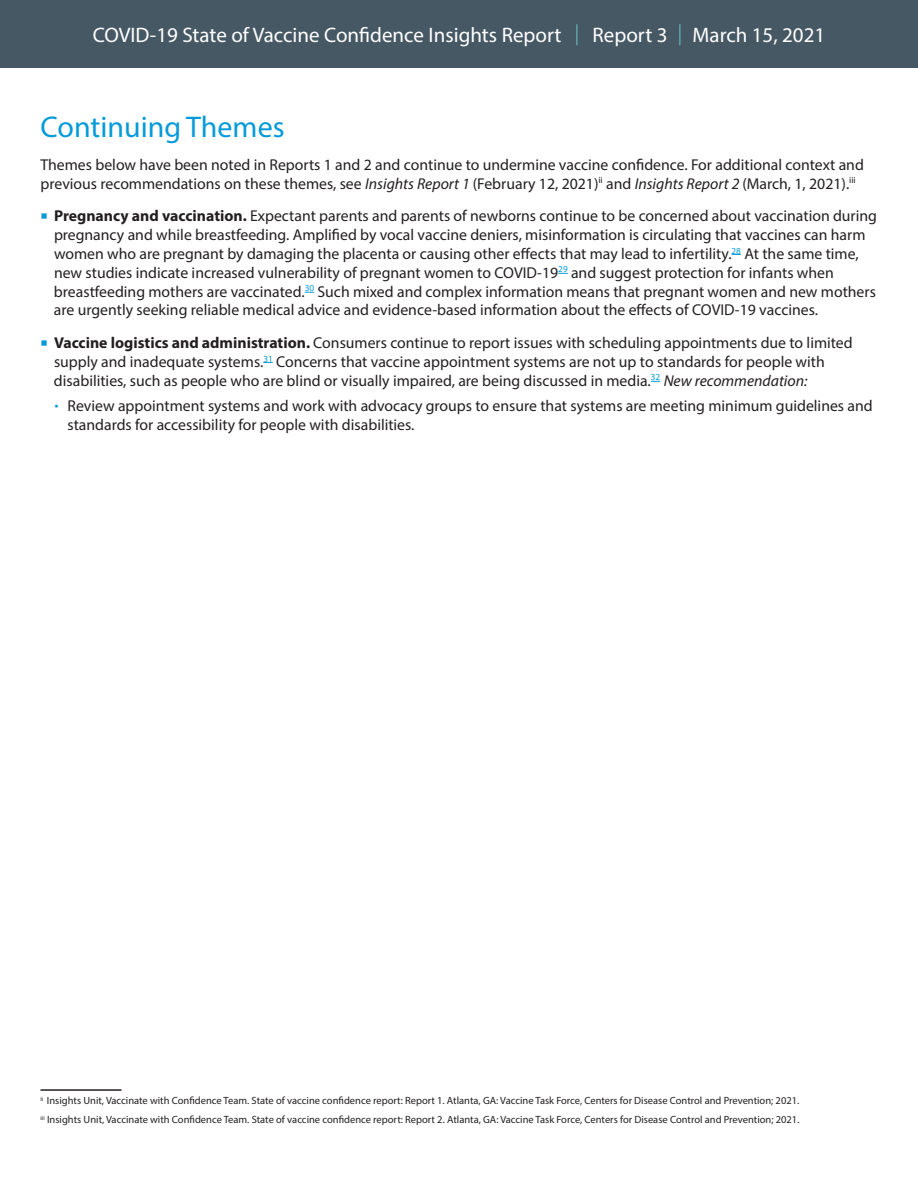
<style>
.page{position:relative;width:918px;height:1188px;background:#fff}
.page>*{position:absolute;margin:0;border:0;box-sizing:border-box;transform-origin:0 0}
.t1{font:30px "Myriad Pro";color:#069ad9}
.t2{font:21px "Myriad Pro";color:#fff}
.t3{font:15.75px/18.9px "Myriad Pro";color:#231f20}
.t4{font:10.5px/18.9px "Myriad Pro";color:#231f20}
.s1{font-weight:300;color:#6fcaca}
.s2{font-style:italic}
.s3{font-weight:700}
</style>
<div class="page">
<div style="left:0;top:0;width:918px;height:68px;background:#475865"></div>
<hr style="left:40px;top:1089px;width:82px;height:2px;background:#231f20">
<h2 class="t2" style="left:93px;top:22px;width:734px">COVID-19 State of Vaccine Confidence Insights Report <span class="s1">|</span> Report 3 <span class="s1">|</span> March 15, 2021</h2>
<h3 class="t1" style="left:40px;top:108px;width:246px">Continuing Themes</h3>
<p class="t3" style="left:40px;top:155px;width:825px">Themes below have been noted in Reports 1 and 2 and continue to undermine vaccine confidence. For additional context and previous recommendations on these themes, see <span class="s2">Insights Report 1</span> (February 12, 2021)<sup>ii</sup> and <span class="s2">Insights Report 2</span> (March, 1, 2021).<sup>iii</sup></p>
<p class="t3" style="left:54px;top:206px;width:825px"><span class="s3">Pregnancy and vaccination.</span> Expectant parents and parents of newborns continue to be concerned about vaccination during pregnancy and while breastfeeding. Amplified by vocal vaccine deniers, misinformation is circulating that vaccines can harm women who are pregnant by damaging the placenta or causing other effects that may lead to infertility.<sup>28</sup> At the same time, new studies indicate increased vulnerability of pregnant women to COVID-19<sup>29</sup> and suggest protection for infants when breastfeeding mothers are vaccinated.<sup>30</sup> Such mixed and complex information means that pregnant women and new mothers are urgently seeking reliable medical advice and evidence-based information about the effects of COVID-19 vaccines.</p>
<p class="t3" style="left:54px;top:333px;width:800px"><span class="s3">Vaccine logistics and administration.</span> Consumers continue to report issues with scheduling appointments due to limited supply and inadequate systems.<sup>31</sup> Concerns that vaccine appointment systems are not up to standards for people with disabilities, such as people who are blind or visually impaired, are being discussed in media.<sup>32</sup> <span class="s2">New recommendation:</span></p>
<p class="t3" style="left:68px;top:396px;width:807px">Review appointment systems and work with advocacy groups to ensure that systems are meeting minimum guidelines and standards for accessibility for people with disabilities.</p>
<p class="t4" style="left:40px;top:1091px;width:761px"><sup>ii</sup> Insights Unit, Vaccinate with Confidence Team. State of vaccine confidence report: Report 1. Atlanta, GA: Vaccine Task Force, Centers for Disease Control and Prevention; 2021. <sup>iii</sup> Insights Unit, Vaccinate with Confidence Team. State of vaccine confidence report: Report 2. Atlanta, GA: Vaccine Task Force, Centers for Disease Control and Prevention; 2021.</p>
</div>
